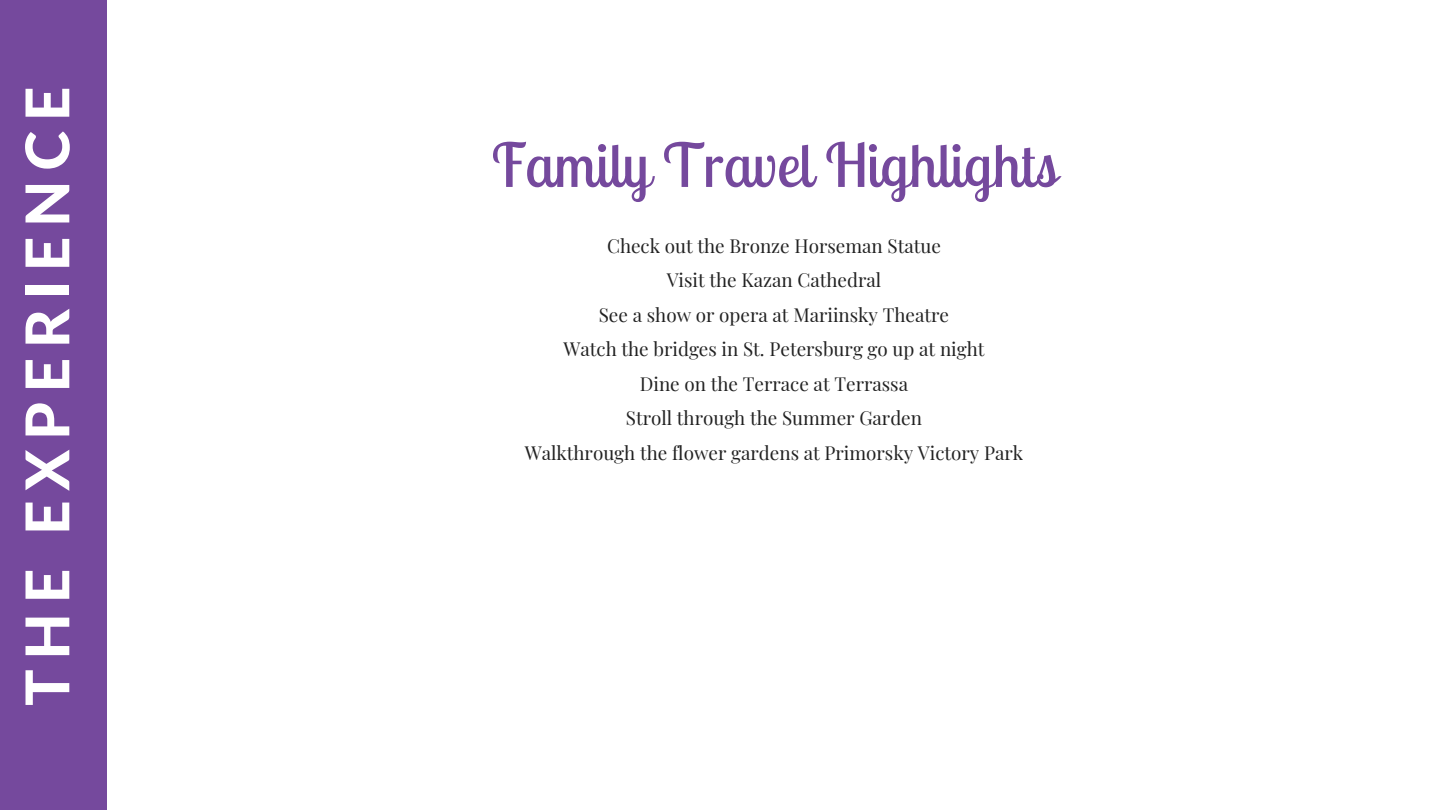
<style>
.page{position:relative;width:1440px;height:810px;background:#fff}
.page>*{position:absolute;margin:0;border:0;box-sizing:border-box;transform-origin:0 0}
.t1{font:60.4px "Lobster Two";color:#75499d}
.t2{font:800 60.4px "Lato Latin";letter-spacing:.16em;color:#fff}
.t3{font:18.9px "Playfair Display";color:#222}
</style>
<div class="page">
<div style="left:0;top:0;width:106px;height:810px;background:#75499d"></div>
<p class="t2" style="left:21px;top:706px;width:621px;rotate:-90deg">THE EXPERIENCE</p>
<p class="t1" style="left:492px;top:127px;width:566px">Family Travel Highlights</p>
<p class="t3" style="left:607px;top:232px;width:335px">Check out the Bronze Horseman Statue</p>
<p class="t3" style="left:667px;top:267px;width:216px">Visit the Kazan Cathedral</p>
<p class="t3" style="left:599px;top:301px;width:352px">See a show or opera at Mariinsky Theatre</p>
<p class="t3" style="left:563px;top:336px;width:423px">Watch the bridges in St. Petersburg go up at night</p>
<p class="t3" style="left:640px;top:370px;width:270px">Dine on the Terrace at Terrassa</p>
<p class="t3" style="left:626px;top:405px;width:298px">Stroll through the Summer Garden</p>
<p class="t3" style="left:525px;top:439px;width:500px">Walkthrough the flower gardens at Primorsky Victory Park</p>
</div>
